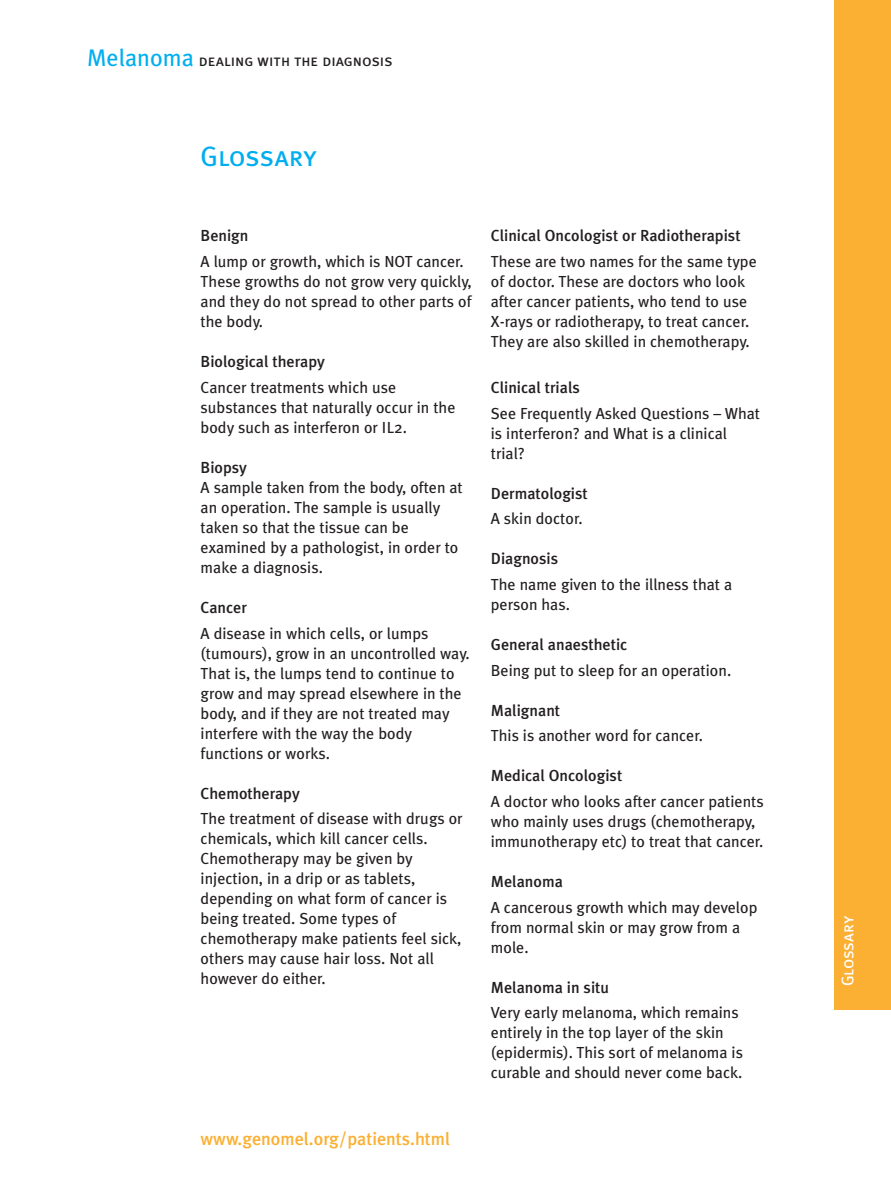
<style>
.page{position:relative;width:891px;height:1191px;background:#fff}
.page>*{position:absolute;margin:0;border:0;box-sizing:border-box;transform-origin:0 0}
.t1{font:28px "Meta Plus Book Caps";color:#00aeef}
.t2{font:500 18px "Meta Plus";color:#fbb033}
.t3{font:17px "Meta Plus Book Caps";color:#fff}
.t4{font:16px/20px "Meta Plus";color:#231f20}
.t5{font:500 16px "Meta Plus";color:#231f20}
.t6{font:16px "Meta Plus Book Caps";color:#231f20}
.s1{font-family:"Meta Plus";font-size:24px;color:#00aeef}
</style>
<div class="page">
<div style="left:833px;top:0;width:57px;height:1009px;background:#fbb033"></div>
<p class="t6" style="left:87px;top:51px;width:307px"><span class="s1">Melanoma</span> dealing with the diagnosis</p>
<h1 class="t1" style="left:200px;top:140px;width:118px">Glossary</h1>
<p class="t5" style="left:200px;top:226px;width:49px">Benign</p>
<p class="t4" style="left:200px;top:251px;width:272px">A lump or growth, which is NOT cancer.<br>These growths do not grow very quickly, and they do not spread to other parts of the body.</p>
<p class="t5" style="left:200px;top:352px;width:126px">Biological therapy</p>
<p class="t4" style="left:200px;top:377px;width:256px">Cancer treatments which use substances that naturally occur in the body such as interferon or IL2.</p>
<p class="t5" style="left:200px;top:458px;width:48px">Biopsy</p>
<p class="t4" style="left:200px;top:477px;width:263px">A sample taken from the body, often at an operation. The sample is usually taken so that the tissue can be examined by a pathologist, in order to make a diagnosis.</p>
<p class="t5" style="left:200px;top:598px;width:48px">Cancer</p>
<p class="t4" style="left:200px;top:623px;width:270px">A disease in which cells, or lumps (tumours), grow in an uncontrolled way.<br>That is, the lumps tend to continue to grow and may spread elsewhere in the body, and if they are not treated may interfere with the way the body functions or works.</p>
<p class="t5" style="left:200px;top:783px;width:101px">Chemotherapy</p>
<p class="t4" style="left:200px;top:809px;width:263px">The treatment of disease with drugs or chemicals, which kill cancer cells.<br>Chemotherapy may be given by injection, in a drip or as tablets, depending on what form of cancer is being treated. Some types of chemotherapy make patients feel sick, others may cause hair loss. Not all however do either.</p>
<p class="t5" style="left:490px;top:226px;width:251px">Clinical Oncologist or Radiotherapist</p>
<p class="t4" style="left:490px;top:251px;width:267px">These are two names for the same type of doctor. These are doctors who look after cancer patients, who tend to use X-rays or radiotherapy, to treat cancer.<br>They are also skilled in chemotherapy.</p>
<p class="t5" style="left:490px;top:378px;width:90px">Clinical trials</p>
<p class="t4" style="left:490px;top:403px;width:271px">See Frequently Asked Questions – What is interferon? and What is a clinical trial?</p>
<p class="t5" style="left:490px;top:483px;width:98px">Dermatologist</p>
<p class="t4" style="left:490px;top:509px;width:93px">A skin doctor.</p>
<p class="t5" style="left:490px;top:549px;width:69px">Diagnosis</p>
<p class="t4" style="left:490px;top:574px;width:242px">The name given to the illness that a person has.</p>
<p class="t5" style="left:490px;top:635px;width:138px">General anaesthetic</p>
<p class="t4" style="left:490px;top:660px;width:242px">Being put to sleep for an operation.</p>
<p class="t5" style="left:490px;top:700px;width:71px">Malignant</p>
<p class="t4" style="left:490px;top:726px;width:213px">This is another word for cancer.</p>
<p class="t5" style="left:490px;top:766px;width:133px">Medical Oncologist</p>
<p class="t4" style="left:490px;top:791px;width:274px">A doctor who looks after cancer patients who mainly uses drugs (chemotherapy, immunotherapy etc) to treat that cancer.</p>
<p class="t5" style="left:490px;top:872px;width:73px">Melanoma</p>
<p class="t4" style="left:490px;top:897px;width:268px">A cancerous growth which may develop from normal skin or may grow from a mole.</p>
<p class="t5" style="left:490px;top:977px;width:120px">Melanoma in situ</p>
<p class="t4" style="left:490px;top:1003px;width:253px">Very early melanoma, which remains entirely in the top layer of the skin (epidermis). This sort of melanoma is curable and should never come back.</p>
<p class="t2" style="left:200px;top:1128px;width:251px">www.genomel.org/patients.html</p>
<p class="t3" style="left:837px;top:986px;width:72px;rotate:-90deg">Glossary</p>
</div>
